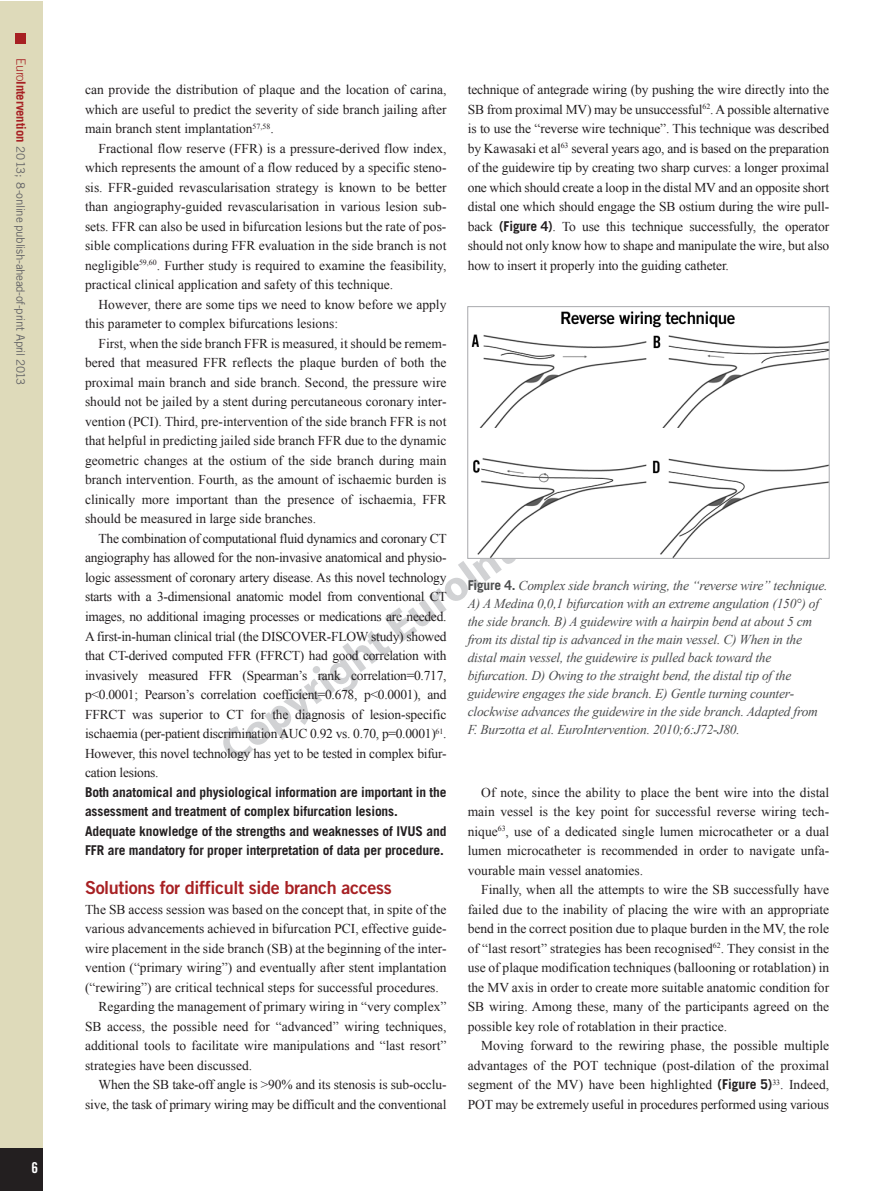
<style>
.page{position:relative;width:893px;height:1191px;background:#fff}
.page>*{position:absolute;margin:0;border:0;box-sizing:border-box;transform-origin:0 0}
.t1{font:18px "Trade Gothic LT Std Bd 2";letter-spacing:-.02em;color:#a72023}
.t2{font:15px "Trade Gothic LT Std Bd Cn 20";color:#fff}
.t3{font:13.5px/19.5px "Times New Roman";color:#231f20;text-align:justify}
.t4{font:italic 13.5px/18px "Times New Roman";letter-spacing:-.015em;color:#4b4c4d}
.t5{font:700 13.5px/19.5px "Trade Gothic LT Std";letter-spacing:-.01em;color:#231f20}
.t6{font:11.7px "Trade Gothic LT Std";letter-spacing:-.03em;color:#636366}
.s1{font-weight:300;font-size:12.75px;color:#a72023}
.s2{font-weight:700;font-size:12.75px;color:#a72023}
.s3{font-family:"Trade Gothic LT Std";font-weight:700}
.s4{font-family:"Trade Gothic LT Std";font-weight:700;font-style:normal}
</style>
<div class="page">
<svg style="left:223px;top:559px;width:293px;height:199px"></svg>
<div style="left:0;top:1px;width:43px;height:1190px;background:#dedaba"></div>
<div style="left:0;top:1148px;width:43px;height:43px;background:#231f20"></div>
<div style="left:16px;top:34px;width:10px;height:10px;background:#a72023"></div>
<img style="left:471px;top:311px;width:357px;height:246px">
<div style="left:467px;top:306px;width:363px;height:253px;border:1px solid #a8a9ad"></div>
<p class="t6" style="left:28px;top:58px;width:328px;rotate:90deg"><span class="s1">Euro</span><span class="s2">Intervention</span> 2013; 8-online publish-ahead-of-print April 2013</p>
<p class="t2" style="left:32px;top:1158px;width:8px">6</p>
<p class="t3" style="left:85px;top:80px;width:363px">can provide the distribution of plaque and the location of carina, which are useful to predict the severity of side branch jailing after main branch stent implantation<sup>57,58</sup>.</p>
<p class="t3" style="left:85px;top:138px;width:363px;text-indent:14px">Fractional flow reserve (FFR) is a pressure--derived flow index, which represents the amount of a flow reduced by a specific steno-- sis. FFR--guided revascularisation strategy is known to be better than angiography--guided revascularisation in various lesion sub-- sets. FFR can also be used in bifurcation lesions but the rate of pos-- sible complications during FFR evaluation in the side branch is not negligible<sup>59,60</sup>. Further study is required to examine the feasibility, practical clinical application and safety of this technique.</p>
<p class="t3" style="left:85px;top:294px;width:363px;text-indent:14px">However, there are some tips we need to know before we apply this parameter to complex bifurcations lesions:</p>
<p class="t3" style="left:85px;top:333px;width:363px;text-indent:14px">First, when the side branch FFR is measured, it should be remem-- bered that measured FFR reflects the plaque burden of both the proximal main branch and side branch. Second, the pressure wire should not be jailed by a stent during percutaneous coronary inter-- vention (PCI). Third, pre--intervention of the side branch FFR is not that helpful in predicting jailed side branch FFR due to the dynamic geometric changes at the ostium of the side branch during main branch intervention. Fourth, as the amount of ischaemic burden is clinically more important than the presence of ischaemia, FFR should be measured in large side branches.</p>
<p class="t3" style="left:85px;top:528px;width:363px;text-indent:14px">The combination of computational fluid dynamics and coronary CT angiography has allowed for the non--invasive anatomical and physio-- logic assessment of coronary artery disease. As this novel technology starts with a 3--dimensional anatomic model from conventional CT images, no additional imaging processes or medications are needed.<br>A first--in--human clinical trial (the DISCOVER--FLOW study) showed that CT--derived computed FFR (FFRCT) had good correlation with invasively measured FFR (Spearman’s rank correlation=0.717, p&lt;0.0001;; Pearson’s correlation coefficient=0.678, p&lt;0.0001), and FFRCT was superior to CT for the diagnosis of lesion--specific ischaemia (per--patient discrimination AUC 0.92 vs. 0.70, p=0.0001)<sup>61</sup>.<br>However, this novel technology has yet to be tested in complex bifur-- cation lesions.</p>
<p class="t5" style="left:85px;top:781px;width:363px">Both anatomical and physiological information are important in the assessment and treatment of complex bifurcation lesions.<br>Adequate knowledge of the strengths and weaknesses of IVUS and FFR are mandatory for proper interpretation of data per procedure.</p>
<h1 class="t1" style="left:85px;top:876px;width:308px">Solutions for difficult side branch access</h1>
<p class="t3" style="left:85px;top:899px;width:363px">The SB access session was based on the concept that, in spite of the</p>
<p class="t3" style="left:85px;top:918px;width:363px">various advancements achieved in bifurcation PCI, effective guide--</p>
<p class="t3" style="left:85px;top:938px;width:363px">wire placement in the side branch (SB) at the beginning of the inter--</p>
<p class="t3" style="left:85px;top:957px;width:363px">vention (“primary wiring”) and eventually after stent implantation</p>
<p class="t3" style="left:85px;top:977px;width:355px">(“rewiring”) are critical technical steps for successful procedures.</p>
<p class="t3" style="left:99px;top:996px;width:349px">Regarding the management of primary wiring in “very complex”</p>
<p class="t3" style="left:85px;top:1016px;width:363px">SB access, the possible need for “advanced” wiring techniques,</p>
<p class="t3" style="left:85px;top:1035px;width:363px">additional tools to facilitate wire manipulations and “last resort”</p>
<p class="t3" style="left:85px;top:1055px;width:169px">strategies have been discussed.</p>
<p class="t3" style="left:99px;top:1074px;width:349px">When the SB take--off angle is &gt;90% and its stenosis is sub--occlu--</p>
<p class="t3" style="left:85px;top:1094px;width:363px">sive, the task of primary wiring may be difficult and the conventional</p>
<p class="t3" style="left:468px;top:80px;width:363px">technique of antegrade wiring (by pushing the wire directly into the SB from proximal MV) may be unsuccessful<sup>62</sup>. A possible alternative is to use the “reverse wire technique”. This technique was described by Kawasaki et al<sup>63</sup> several years ago, and is based on the preparation of the guidewire tip by creating two sharp curves: a longer proximal one which should create a loop in the distal MV and an opposite short distal one which should engage the SB ostium during the wire pull-- back <span class="s3">(Figure 4)</span>. To use this technique successfully, the operator should not only know how to shape and manipulate the wire, but also how to insert it properly into the guiding catheter.</p>
<p class="t4" style="left:468px;top:576px;width:361px"><span class="s4">Figure 4.</span> Complex side branch wiring, the “reverse wire” technique.<br>A) A Medina 0,0,1 bifurcation with an extreme angulation (150°) of the side branch. B) A guidewire with a hairpin bend at about 5 cm from its distal tip is advanced in the main vessel. C) When in the distal main vessel, the guidewire is pulled back toward the bifurcation. D) Owing to the straight bend, the distal tip of the guidewire engages the side branch. E) Gentle turning counter-- clockwise advances the guidewire in the side branch. Adapted from F. Burzotta et al. EuroIntervention. 2010;;6:J72--J80.</p>
<p class="t3" style="left:468px;top:782px;width:363px;text-indent:14px">Of note, since the ability to place the bent wire into the distal main vessel is the key point for successful reverse wiring tech-- nique<sup>63</sup>, use of a dedicated single lumen microcatheter or a dual lumen microcatheter is recommended in order to navigate unfa-- vourable main vessel anatomies.</p>
<p class="t3" style="left:468px;top:879px;width:363px;text-indent:14px">Finally, when all the attempts to wire the SB successfully have failed due to the inability of placing the wire with an appropriate bend in the correct position due to plaque burden in the MV, the role of “last resort” strategies has been recognised<sup>62</sup>. They consist in the use of plaque modification techniques (ballooning or rotablation) in the MV axis in order to create more suitable anatomic condition for SB wiring. Among these, many of the participants agreed on the possible key role of rotablation in their practice.</p>
<p class="t3" style="left:468px;top:1035px;width:363px;text-indent:14px">Moving forward to the rewiring phase, the possible multiple advantages of the POT technique (post--dilation of the proximal segment of the MV) have been highlighted <span class="s3">(Figure 5)</span><sup>33</sup>. Indeed, POT may be extremely useful in procedures performed using various</p>
</div>
